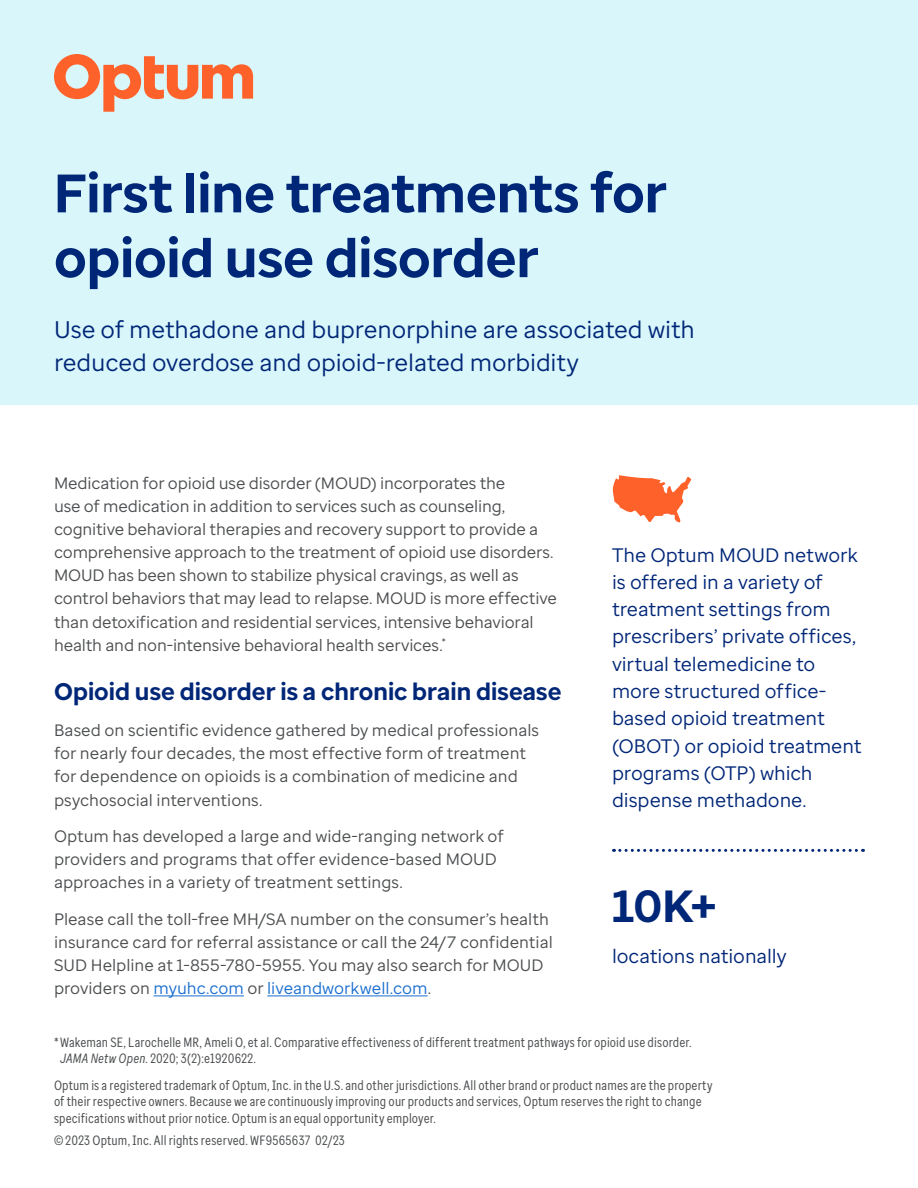
<style>
.page{position:relative;width:918px;height:1188px;background:#fff}
.page>*{position:absolute;margin:0;border:0;box-sizing:border-box;transform-origin:0 0}
.Headline{font:700 54px/64.8px "Optum Sans";letter-spacing:-.005em;color:#002677}
.Stat_-_Large{font:700 45px "Optum Sans";color:#002677}
.Intro{font:24px/33.6px "Optum Sans";letter-spacing:-.005em;color:#002677}
.Subhead{font:700 24px "Optum Sans";color:#002677}
.Callout_body{font:19.5px/27.3px "Optum Sans";letter-spacing:-.005em;color:#002677}
.Body{font:16.5px/23.1px "Optum Sans";letter-spacing:-.005em;color:#4b4d4f}
.Legal{font:13.5px/16.2px "Optum Sans Cond";letter-spacing:.01em;color:#4b4d4f}
.s1{color:#196ecf}
.s2{font-style:italic}
</style>
<div class="page">
<svg style="left:614px;top:849px;width:242px;height:3px"></svg>
<div style="left:0;top:0;width:918px;height:405px;background:#d9f6fa"></div>
<hr style="left:154px;top:995px;width:90px;height:1px;background:#196ecf">
<hr style="left:267px;top:995px;width:161px;height:1px;background:#196ecf">
<svg style="left:612px;top:475px;width:79px;height:48px"></svg>
<svg style="left:54px;top:54px;width:199px;height:58px"></svg>
<p class="Headline" style="left:54px;top:161px;width:614px">First line treatments for opioid use disorder</p>
<p class="Intro" style="left:54px;top:312px;width:643px">Use of methadone and buprenorphine are associated with reduced overdose and opioid-related morbidity</p>
<p class="Body" style="left:54px;top:471px;width:504px">Medication for opioid use disorder (MOUD) incorporates the<br>use of medication in addition to services such as counseling, cognitive behavioral therapies and recovery support to provide a comprehensive approach to the treatment of opioid use disorders.<br>MOUD has been shown to stabilize physical cravings, as well as control behaviors that may lead to relapse. MOUD is more effective than detoxification and residential services, intensive behavioral health and non-intensive behavioral health services.<sup>*</sup></p>
<p class="Subhead" style="left:54px;top:676px;width:509px">Opioid use disorder is a chronic brain disease</p>
<p class="Body" style="left:54px;top:719px;width:487px">Based on scientific evidence gathered by medical professionals for nearly four decades, the most effective form of treatment for dependence on opioids is a combination of medicine and psychosocial interventions.</p>
<p class="Body" style="left:54px;top:825px;width:451px">Optum has developed a large and wide-ranging network of providers and programs that offer evidence-based MOUD approaches in a variety of treatment settings.</p>
<p class="Body" style="left:54px;top:907px;width:500px">Please call the toll-free MH/SA number on the consumer’s health insurance card for referral assistance or call the 24/7 confidential SUD Helpline at 1-855-780-5955. You may also search for MOUD providers on <span class="s1">myuhc.com</span> or <span class="s1">liveandworkwell.com</span>.</p>
<p class="Callout_body" style="left:612px;top:541px;width:251px">The Optum MOUD network is offered in a variety of treatment settings from prescribers’ private offices, virtual telemedicine to more structured office&shy;based opioid treatment (OBOT) or opioid treatment programs (OTP) which dispense methadone.</p>
<p class="Stat_-_Large" style="left:612px;top:877px;width:106px">10K+</p>
<p class="Callout_body" style="left:612px;top:942px;width:176px">locations nationally</p>
<p class="Legal" style="left:60px;top:1034px;width:633px;text-indent:-6px">*Wakeman SE, Larochelle MR, Ameli O, et al. Comparative effectiveness of different treatment pathways for opioid use disorder.<br><span class="s2">JAMA Netw Open.</span> 2020; 3(2):e1920622.</p>
<p class="Legal" style="left:54px;top:1077px;width:660px">Optum is a registered trademark of Optum, Inc. in the U.S. and other jurisdictions. All other brand or product names are the property of their respective owners. Because we are continuously improving our products and services, Optum reserves the right to change specifications without prior notice. Optum is an equal opportunity employer.</p>
<p class="Legal" style="left:54px;top:1133px;width:292px">© 2023 Optum, Inc. All rights reserved. WF9565637 02/23</p>
</div>
